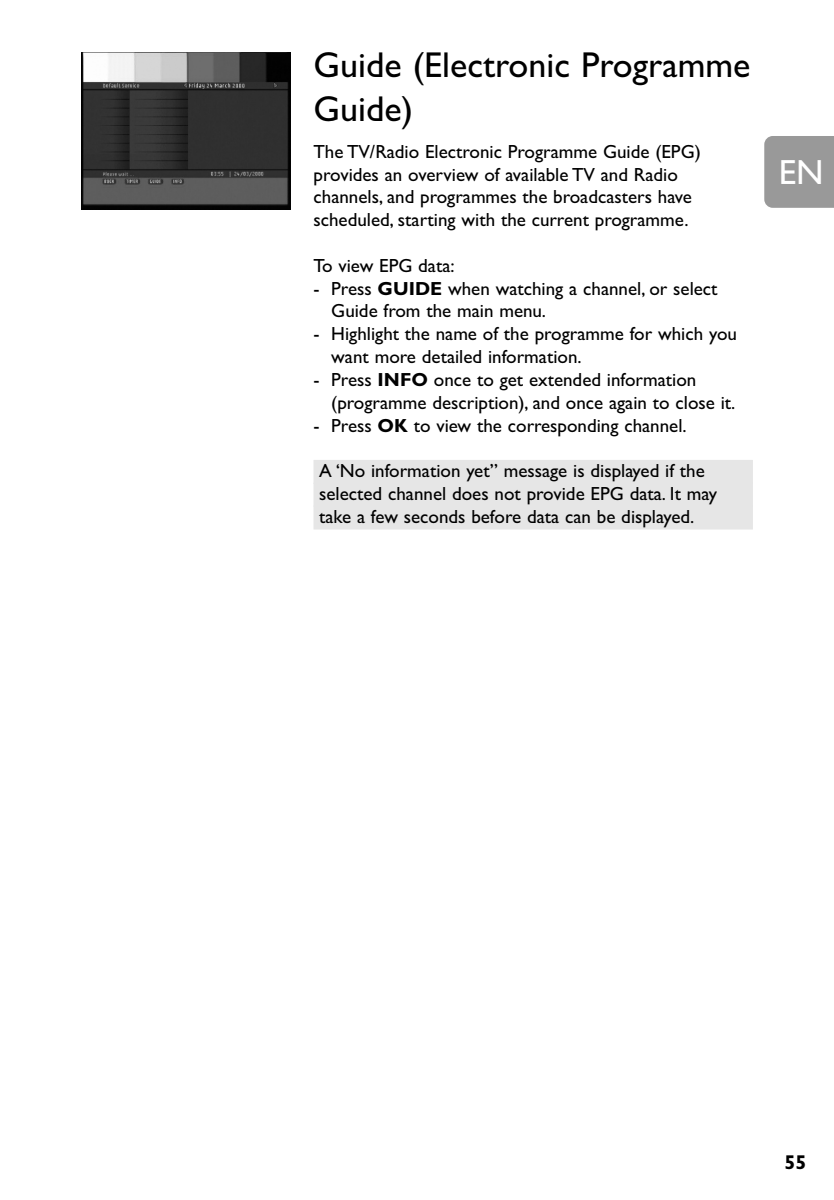
<style>
.page{position:relative;width:834px;height:1200px;background:#fff}
.page>*{position:absolute;margin:0;border:0;box-sizing:border-box;transform-origin:0 0}
.t1{font:36px/43.2px "Gill Sans";color:#000}
.t2{font:35px "Gill Sans";color:#fff}
.t3{font:700 20px "Gill Sans";color:#000}
.t4{font:19px/22.8px "Gill Sans";color:#000}
.s1{font-weight:700}
</style>
<div class="page">
<svg style="left:81px;top:52px;width:753px;height:478px"></svg>
<h1 class="t1" style="left:313px;top:43px;width:438px">Guide (Electronic Programme<br>Guide)</h1>
<p class="t4" style="left:313px;top:140px;width:389px">The TV/Radio Electronic Programme Guide (EPG) provides an overview of available TV and Radio channels, and programmes the broadcasters have scheduled, starting with the current programme.</p>
<p class="t4" style="left:313px;top:254px;width:143px">To view EPG data:</p>
<p class="t4" style="left:331px;top:277px;width:388px;text-indent:-18px">- Press <span class="s1">GUIDE</span> when watching a channel, or select<br>Guide from the main menu.</p>
<p class="t4" style="left:331px;top:322px;width:407px;text-indent:-18px">- Highlight the name of the programme for which you want more detailed information.</p>
<p class="t4" style="left:331px;top:368px;width:406px;text-indent:-18px">- Press <span class="s1">INFO</span> once to get extended information (programme description), and once again to close it.</p>
<p class="t4" style="left:313px;top:413px;width:375px">- Press <span class="s1">OK</span> to view the corresponding channel.</p>
<p class="t4" style="left:319px;top:459px;width:399px">A ‘No information yet” message is displayed if the selected channel does not provide EPG data. It may take a few seconds before data can be displayed.</p>
<h2 class="t2" style="left:779px;top:151px;width:46px">EN</h2>
<p class="t3" style="left:784px;top:1154px;width:24px">55</p>
</div>
